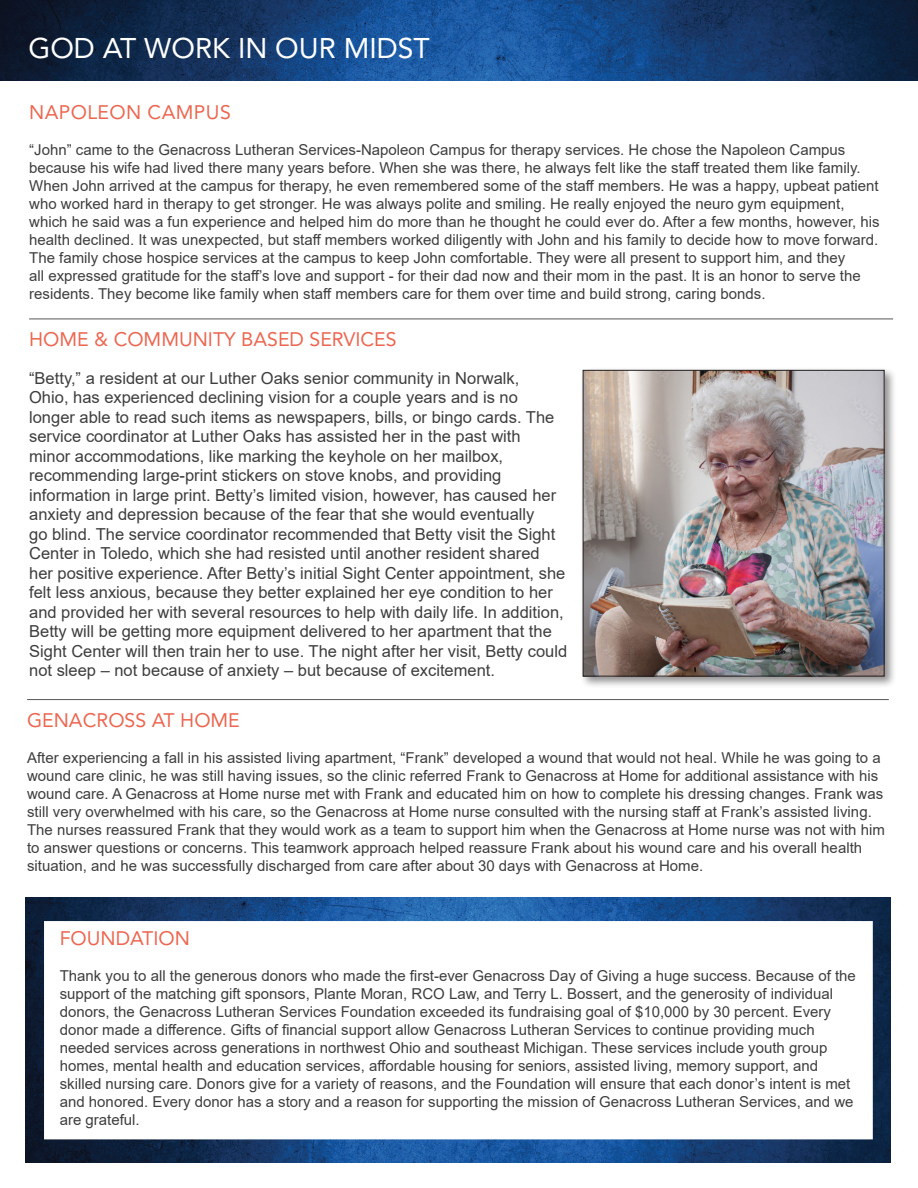
<style>
.page{position:relative;width:918px;height:1188px;background:#fff}
.page>*{position:absolute;margin:0;border:0;box-sizing:border-box;transform-origin:0 0}
.t1{font:28.35px "Avenir LT Std";color:#fff}
.Paragraph_Rule{font:19.5px "Avenir LT Std";color:#ec6751}
.Paragraph_Rule_off{font:19.5px "Avenir LT Std";letter-spacing:.02em;color:#ec6751}
.t2{font:16.5px/19.5px "Arial";color:#3e3e3f}
.t3{font:15px/18px "Arial";color:#3e3e3f}
</style>
<div class="page">
<img style="left:0;top:0;width:918px;height:81px">
<img style="left:26px;top:897px;width:865px;height:265px">
<div style="left:49px;top:926px;width:819px;height:209px;background:#fff"></div>
<hr style="left:29px;top:319px;width:864px;height:1px;background:#57585a">
<hr style="left:27px;top:699px;width:862px;height:1px;background:#57585a">
<div style="left:580px;top:367px;width:317px;height:322px;background:#231f20;opacity:.5"></div>
<img style="left:585px;top:372px;width:297px;height:302px">
<div style="left:583px;top:370px;width:301px;height:306px;border:1px solid #231f20"></div>
<p class="t1" style="left:28px;top:31px;width:403px">GOD AT WORK IN OUR MIDST</p>
<p class="Paragraph_Rule_off" style="left:29px;top:101px;width:203px">NAPOLEON CAMPUS</p>
<p class="t3" style="left:29px;top:140px;width:852px">“John” came to the Genacross Lutheran Services-Napoleon Campus for therapy services. He chose the Napoleon Campus because his wife had lived there many years before. When she was there, he always felt like the staff treated them like family.<br>When John arrived at the campus for therapy, he even remembered some of the staff members. He was a happy, upbeat patient who worked hard in therapy to get stronger. He was always polite and smiling. He really enjoyed the neuro gym equipment, which he said was a fun experience and helped him do more than he thought he could ever do. After a few months, however, his health declined. It was unexpected, but staff members worked diligently with John and his family to decide how to move forward.<br>The family chose hospice services at the campus to keep John comfortable. They were all present to support him, and they<br>all expressed gratitude for the staff’s love and support - for their dad now and their mom in the past. It is an honor to serve the residents. They become like family when staff members care for them over time and build strong, caring bonds.</p>
<p class="Paragraph_Rule" style="left:29px;top:328px;width:369px">HOME &amp; COMMUNITY BASED SERVICES</p>
<p class="t2" style="left:29px;top:368px;width:540px">“Betty,” a resident at our Luther Oaks senior community in Norwalk,<br>Ohio, has experienced declining vision for a couple years and is no longer able to read such items as newspapers, bills, or bingo cards. The service coordinator at Luther Oaks has assisted her in the past with<br>minor accommodations, like marking the keyhole on her mailbox, recommending large-print stickers on stove knobs, and providing information in large print. Betty’s limited vision, however, has caused her anxiety and depression because of the fear that she would eventually<br>go blind. The service coordinator recommended that Betty visit the Sight Center in Toledo, which she had resisted until another resident shared her positive experience. After Betty’s initial Sight Center appointment, she felt less anxious, because they better explained her eye condition to her and provided her with several resources to help with daily life. In addition, Betty will be getting more equipment delivered to her apartment that the Sight Center will then train her to use. The night after her visit, Betty could not sleep – not because of anxiety – but because of excitement.</p>
<p class="Paragraph_Rule" style="left:27px;top:709px;width:214px">GENACROSS AT HOME</p>
<p class="t3" style="left:27px;top:749px;width:859px">After experiencing a fall in his assisted living apartment, “Frank” developed a wound that would not heal. While he was going to a wound care clinic, he was still having issues, so the clinic referred Frank to Genacross at Home for additional assistance with his wound care. A Genacross at Home nurse met with Frank and educated him on how to complete his dressing changes. Frank was still very overwhelmed with his care, so the Genacross at Home nurse consulted with the nursing staff at Frank’s assisted living.<br>The nurses reassured Frank that they would work as a team to support him when the Genacross at Home nurse was not with him to answer questions or concerns. This teamwork approach helped reassure Frank about his wound care and his overall health situation, and he was successfully discharged from care after about 30 days with Genacross at Home.</p>
<p class="Paragraph_Rule" style="left:60px;top:927px;width:132px">FOUNDATION</p>
<p class="t3" style="left:60px;top:966px;width:798px">Thank you to all the generous donors who made the first-ever Genacross Day of Giving a huge success. Because of the support of the matching gift sponsors, Plante Moran, RCO Law, and Terry L. Bossert, and the generosity of individual donors, the Genacross Lutheran Services Foundation exceeded its fundraising goal of $10,000 by 30 percent. Every donor made a difference. Gifts of financial support allow Genacross Lutheran Services to continue providing much needed services across generations in northwest Ohio and southeast Michigan. These services include youth group homes, mental health and education services, affordable housing for seniors, assisted living, memory support, and skilled nursing care. Donors give for a variety of reasons, and the Foundation will ensure that each donor’s intent is met and honored. Every donor has a story and a reason for supporting the mission of Genacross Lutheran Services, and we are grateful.</p>
</div>
